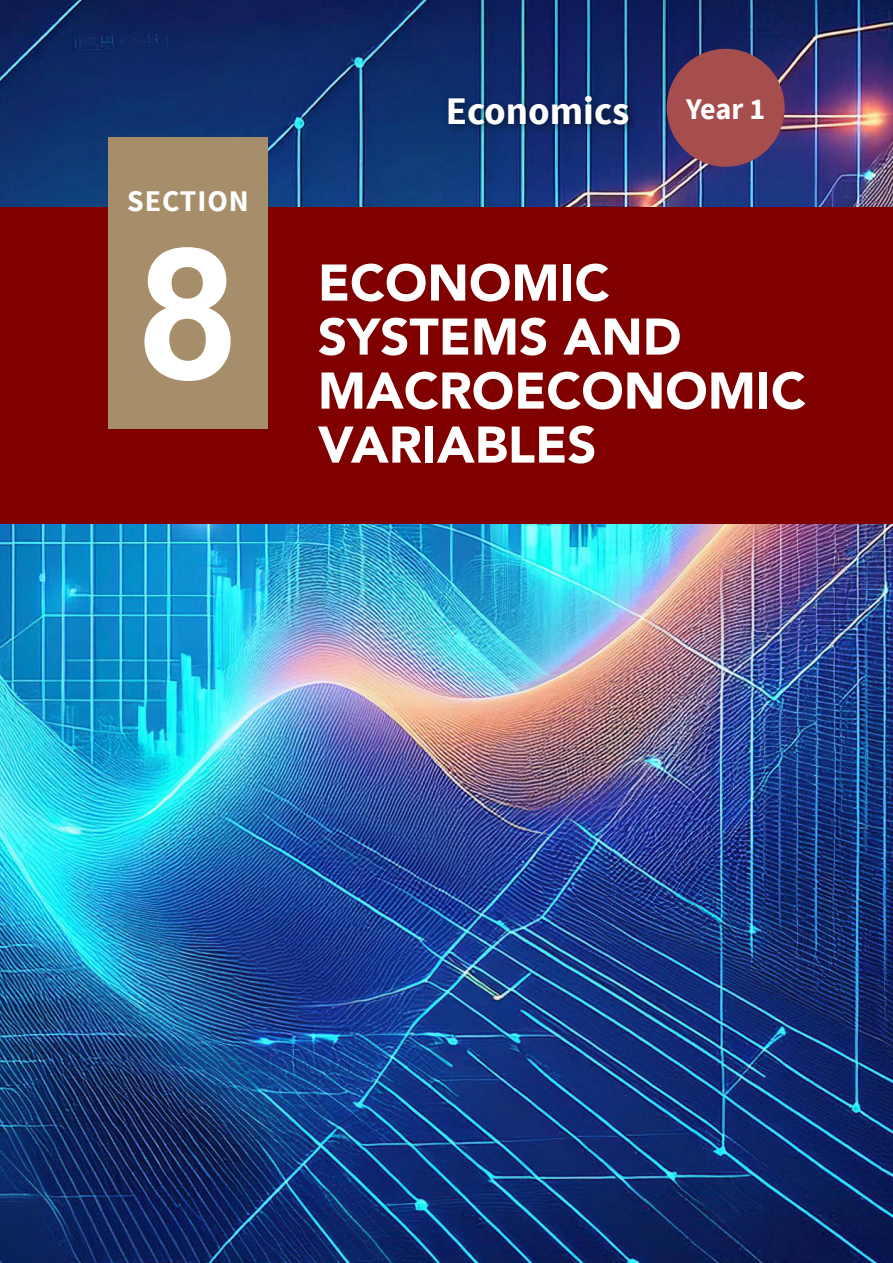
<style>
.page{position:relative;width:893px;height:1263px;background:#fff}
.page>*{position:absolute;margin:0;border:0;box-sizing:border-box;transform-origin:0 0}
.Section_Number{font:700 183px "Arial";color:#fff}
.SECTION_NAME{font:900 51px/54px "Avenir";color:#fff}
.t1{font:700 39px "Source Sans Pro";color:#fff}
.Section_Number-2{font:700 30px "Source Sans Pro";letter-spacing:.03em;color:#fff}
</style>
<div class="page">
<img style="left:0;top:0;width:893px;height:1263px">
<div style="left:0;top:207px;width:893px;height:317px;background:#800000"></div>
<div style="left:108px;top:138px;width:160px;height:291px;background:#a68e6a"></div>
<div style="left:444px;top:91px;width:195px;height:44px;background:#000;opacity:.5"></div>
<div style="left:667px;top:49px;width:118px;height:118px;background:#a64d4d;border-radius:50%"></div>
<p class="Section_Number-2" style="left:127px;top:181px;width:123px">SECTION</p>
<p class="Section_Number" style="left:137px;top:185px;width:103px">8</p>
<p class="t1" style="left:446px;top:86px;width:185px">Economics</p>
<p class="Section_Number-2" style="left:686px;top:90px;width:81px">Year 1</p>
<p class="SECTION_NAME" style="left:318px;top:254px;width:490px">ECONOMIC<br>SYSTEMS AND<br>MACROECONOMIC<br>VARIABLES</p>
</div>
